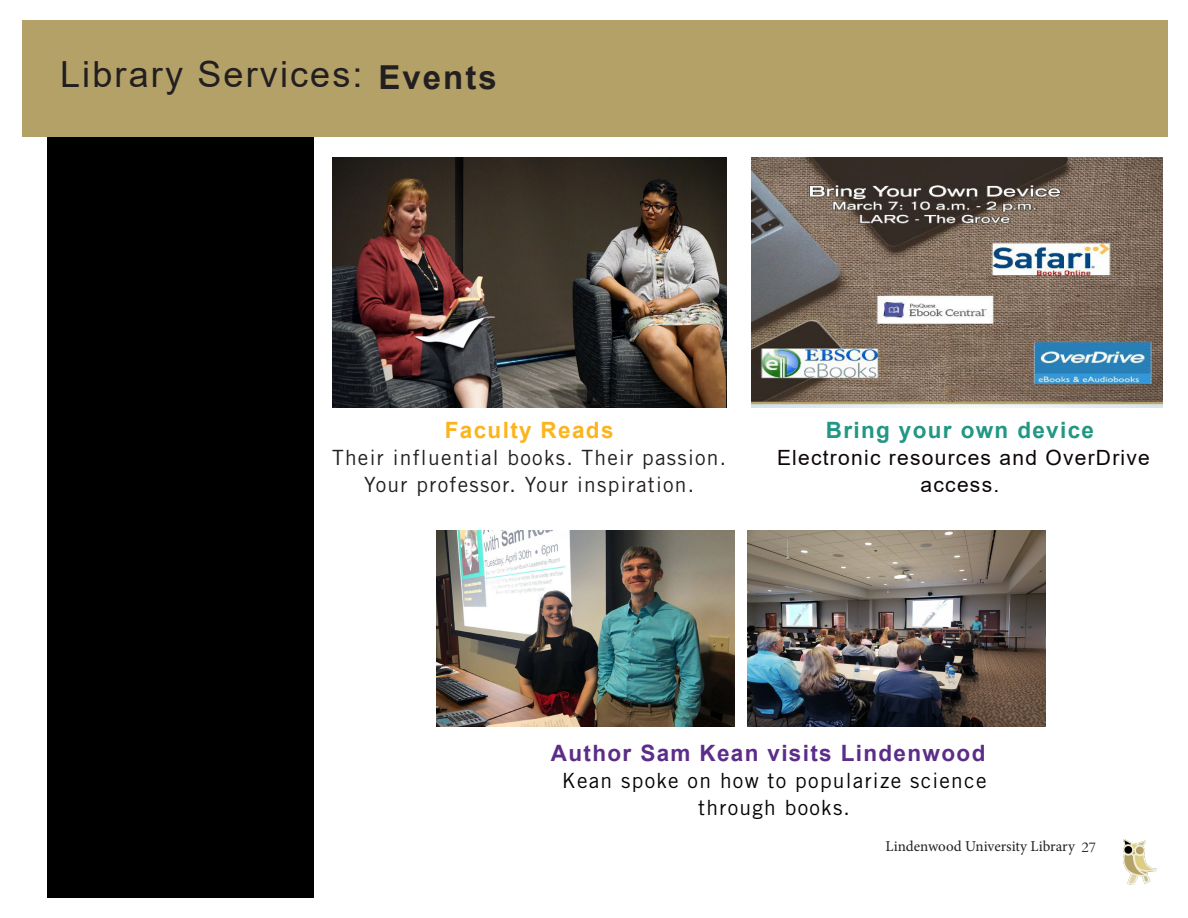
<style>
.page{position:relative;width:1188px;height:918px;background:#fff}
.page>*{position:absolute;margin:0;border:0;box-sizing:border-box;transform-origin:0 0}
.LARC_AR{font:36px "Arial";letter-spacing:.06em;color:#231f20}
.Body_Context{font:700 22.5px "Arial";letter-spacing:.06em;color:#5c2d88}
.Body_Context-2{font:700 22.5px "Arial";letter-spacing:.06em;color:#219784}
.Body_Context-3{font:700 22.5px "Arial";letter-spacing:.06em;color:#fcb41e}
.Body_Context-4{font:21px "Trade Gothic";letter-spacing:.06em;color:#231f20}
.Body_Context-5{font:21px/27px "Trade Gothic";letter-spacing:.06em;color:#040503;text-align:center}
.Body_Context-6{font:21px/27px "Arial";letter-spacing:.06em;color:#0d0608;text-align:center}
.t1{font:15px "Minion Pro";color:#231f20}
.s1{font-weight:700;font-size:33px}
.s2{font-family:"Bembo Std"}
</style>
<div class="page">
<div style="left:47px;top:21px;width:267px;height:877px;background:#000"></div>
<div style="left:22px;top:20px;width:1146px;height:117px;background:#b4a168"></div>
<img style="left:1123px;top:839px;width:34px;height:46px">
<img style="left:751px;top:158px;width:412px;height:249px">
<img style="left:332px;top:158px;width:394px;height:249px">
<img style="left:436px;top:530px;width:299px;height:196px">
<img style="left:748px;top:530px;width:298px;height:196px">
<p class="LARC_AR" style="left:60px;top:49px;width:438px">Library Services: <span class="s1">Events</span></p>
<p class="Body_Context-3" style="left:445px;top:414px;width:170px">Faculty Reads</p>
<p class="Body_Context-4" style="left:332px;top:445px;width:396px">Their influential books. Their passion.</p>
<p class="Body_Context-4" style="left:364px;top:472px;width:332px">Your professor. Your inspiration.</p>
<p class="Body_Context-2" style="left:826px;top:414px;width:270px">Bring your own device</p>
<p class="Body_Context-6" style="left:777px;top:444px;width:375px">Electronic resources and OverDrive access.</p>
<p class="Body_Context" style="left:551px;top:737px;width:436px">Author Sam Kean visits Lindenwood</p>
<p class="Body_Context-5" style="left:562px;top:766px;width:426px">Kean spoke on how to popularize science through books.</p>
<p class="t1" style="left:886px;top:836px;width:212px">Lindenwood University Library <span class="s2">27</span></p>
</div>
